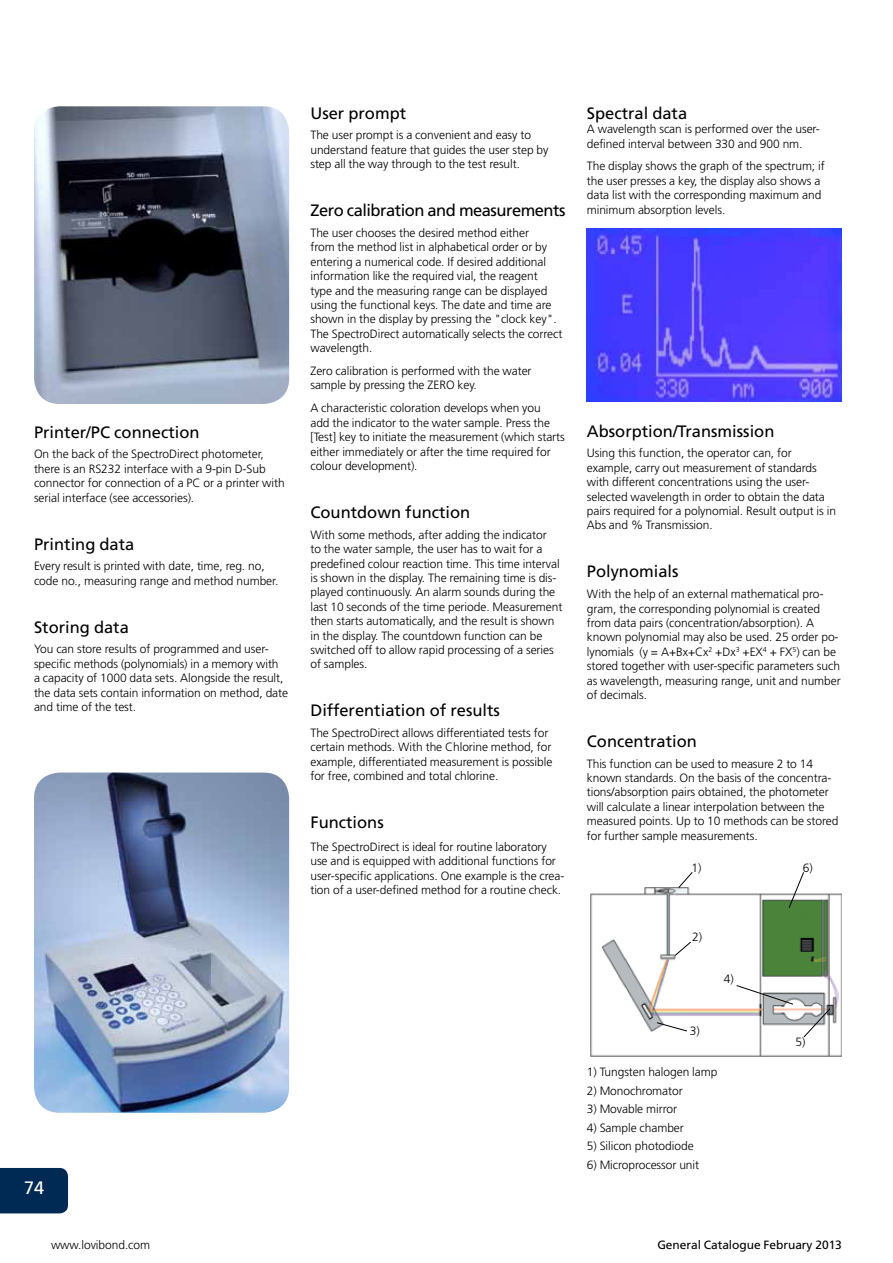
<style>
.page{position:relative;width:893px;height:1263px;background:#fff}
.page>*{position:absolute;margin:0;border:0;box-sizing:border-box;transform-origin:0 0}
.t1{font:18px "Frutiger LT";color:#fff}
.t2{font:16.5px "Frutiger LT";color:#000}
.t3{font:16.5px "Frutiger LT";letter-spacing:-.03em;color:#000}
.t4{font:300 12px/14.4px "Frutiger LT";letter-spacing:-.005em;color:#000}
.t5{font:12px "Frutiger LT";letter-spacing:-.005em;color:#000}
</style>
<div class="page">
<div style="left:0;top:1168px;width:68px;height:45px;background:#002a54"></div>
<img style="left:34px;top:106px;width:255px;height:298px">
<img style="left:587px;top:229px;width:255px;height:172px">
<img style="left:34px;top:772px;width:255px;height:341px">
<img style="left:590px;top:887px;width:252px;height:170px">
<svg style="left:678px;top:872px;width:15px;height:17px"></svg>
<svg style="left:788px;top:872px;width:17px;height:37px"></svg>
<svg style="left:674px;top:941px;width:18px;height:15px"></svg>
<svg style="left:656px;top:1022px;width:32px;height:10px"></svg>
<svg style="left:736px;top:984px;width:58px;height:21px"></svg>
<svg style="left:803px;top:1008px;width:28px;height:30px"></svg>
<h2 class="t2" style="left:34px;top:422px;width:167px">Printer/PC connection</h2>
<p class="t4" style="left:34px;top:447px;width:252px">On the back of the SpectroDirect photometer, there is an RS232 interface with a 9-pin D-Sub connector for connection of a PC or a printer with serial interface (see accessories).</p>
<h2 class="t2" style="left:34px;top:534px;width:102px">Printing data</h2>
<p class="t4" style="left:34px;top:559px;width:246px">Every result is printed with date, time, reg. no, code no., measuring range and method number.</p>
<h2 class="t2" style="left:34px;top:617px;width:96px">Storing data</h2>
<p class="t4" style="left:34px;top:642px;width:256px">You can store results of programmed and user&shy;specific methods (polynomials) in a memory with<br>a capacity of 1000 data sets. Alongside the result, the data sets contain information on method, date and time of the test.</p>
<h1 class="t1" style="left:24px;top:1177px;width:22px">74</h1>
<h2 class="t2" style="left:310px;top:103px;width:97px">User prompt</h2>
<p class="t4" style="left:310px;top:128px;width:240px">The user prompt is a convenient and easy to understand feature that guides the user step by step all the way through to the test result.</p>
<h2 class="t3" style="left:310px;top:201px;width:257px">Zero calibration and measurements</h2>
<p class="t4" style="left:310px;top:226px;width:253px">The user chooses the desired method either<br>from the method list in alphabetical order or by entering a numerical code. If desired additional information like the required vial, the reagent type and the measuring range can be displayed using the functional keys. The date and time are shown in the display by pressing the "clock key".<br>The SpectroDirect automatically selects the correct wavelength.</p>
<p class="t4" style="left:310px;top:364px;width:223px">Zero calibration is performed with the water sample by pressing the ZERO key.</p>
<p class="t4" style="left:310px;top:401px;width:256px">A characteristic coloration develops when you<br>add the indicator to the water sample. Press the [Test] key to initiate the measurement (which starts either immediately or after the time required for colour development).</p>
<h2 class="t2" style="left:310px;top:502px;width:161px">Countdown function</h2>
<p class="t4" style="left:310px;top:527px;width:253px">With some methods, after adding the indicator<br>to the water sample, the user has to wait for a predefined colour reaction time. This time interval is shown in the display. The remaining time is dis&shy;played continuously. An alarm sounds during the last 10 seconds of the time periode. Measurement then starts automatically, and the result is shown in the display. The countdown function can be switched off to allow rapid processing of a series of samples.</p>
<h2 class="t2" style="left:310px;top:701px;width:191px">Differentiation of results</h2>
<p class="t4" style="left:310px;top:726px;width:243px">The SpectroDirect allows differentiated tests for certain methods. With the Chlorine method, for example, differentiated measurement is possible for free, combined and total chlorine.</p>
<h2 class="t2" style="left:310px;top:813px;width:75px">Functions</h2>
<p class="t4" style="left:310px;top:840px;width:256px">The SpectroDirect is ideal for routine laboratory use and is equipped with additional functions for user-specific applications. One example is the crea&shy;tion of a user-defined method for a routine check.</p>
<h2 class="t2" style="left:587px;top:103px;width:102px">Spectral data</h2>
<p class="t4" style="left:587px;top:122px;width:235px">A wavelength scan is performed over the user&shy;defined interval between 330 and 900 nm.</p>
<p class="t4" style="left:587px;top:159px;width:239px">The display shows the graph of the spectrum; if the user presses a key, the display also shows a data list with the corresponding maximum and minimum absorption levels.</p>
<h2 class="t2" style="left:587px;top:421px;width:189px">Absorption/Transmission</h2>
<p class="t4" style="left:587px;top:446px;width:251px">Using this function, the operator can, for example, carry out measurement of standards with different concentrations using the user&shy;selected wavelength in order to obtain the data pairs required for a polynomial. Result output is in Abs and % Transmission.</p>
<h2 class="t2" style="left:587px;top:562px;width:93px">Polynomials</h2>
<p class="t4" style="left:587px;top:587px;width:255px">With the help of an external mathematical pro&shy;gram, the corresponding polynomial is created from data pairs (concentration/absorption). A known polynomial may also be used. 25 order po&shy;lynomials (y = A+Bx+Cx<sup>2</sup> +Dx<sup>3</sup> +EX<sup>4</sup> + FX<sup>5</sup>) can be stored together with user-specific parameters such as wavelength, measuring range, unit and number of decimals.</p>
<h2 class="t2" style="left:587px;top:731px;width:112px">Concentration</h2>
<p class="t4" style="left:587px;top:756px;width:253px">This function can be used to measure 2 to 14 known standards. On the basis of the concentra&shy;tions/absorption pairs obtained, the photometer will calculate a linear interpolation between the measured points. Up to 10 methods can be stored for further sample measurements.</p>
<p class="t4" style="left:691px;top:861px;width:11px">1)</p>
<p class="t4" style="left:803px;top:861px;width:11px">6)</p>
<p class="t4" style="left:692px;top:929px;width:11px">2)</p>
<p class="t4" style="left:690px;top:1024px;width:11px">3)</p>
<p class="t4" style="left:724px;top:972px;width:11px">4)</p>
<p class="t4" style="left:587px;top:1065px;width:132px">1) Tungsten halogen lamp</p>
<p class="t4" style="left:587px;top:1083px;width:97px">2) Monochromator</p>
<p class="t4" style="left:587px;top:1102px;width:92px">3) Movable mirror</p>
<p class="t4" style="left:587px;top:1120px;width:99px">4) Sample chamber</p>
<p class="t4" style="left:587px;top:1139px;width:108px">5) Silicon photodiode</p>
<p class="t4" style="left:587px;top:1158px;width:114px">6) Microprocessor unit</p>
<p class="t4" style="left:796px;top:1035px;width:11px">5)</p>
<p class="t4" style="left:51px;top:1238px;width:101px">www.lovibond.com</p>
<p class="t5" style="left:657px;top:1238px;width:186px">General Catalogue February 2013</p>
</div>
